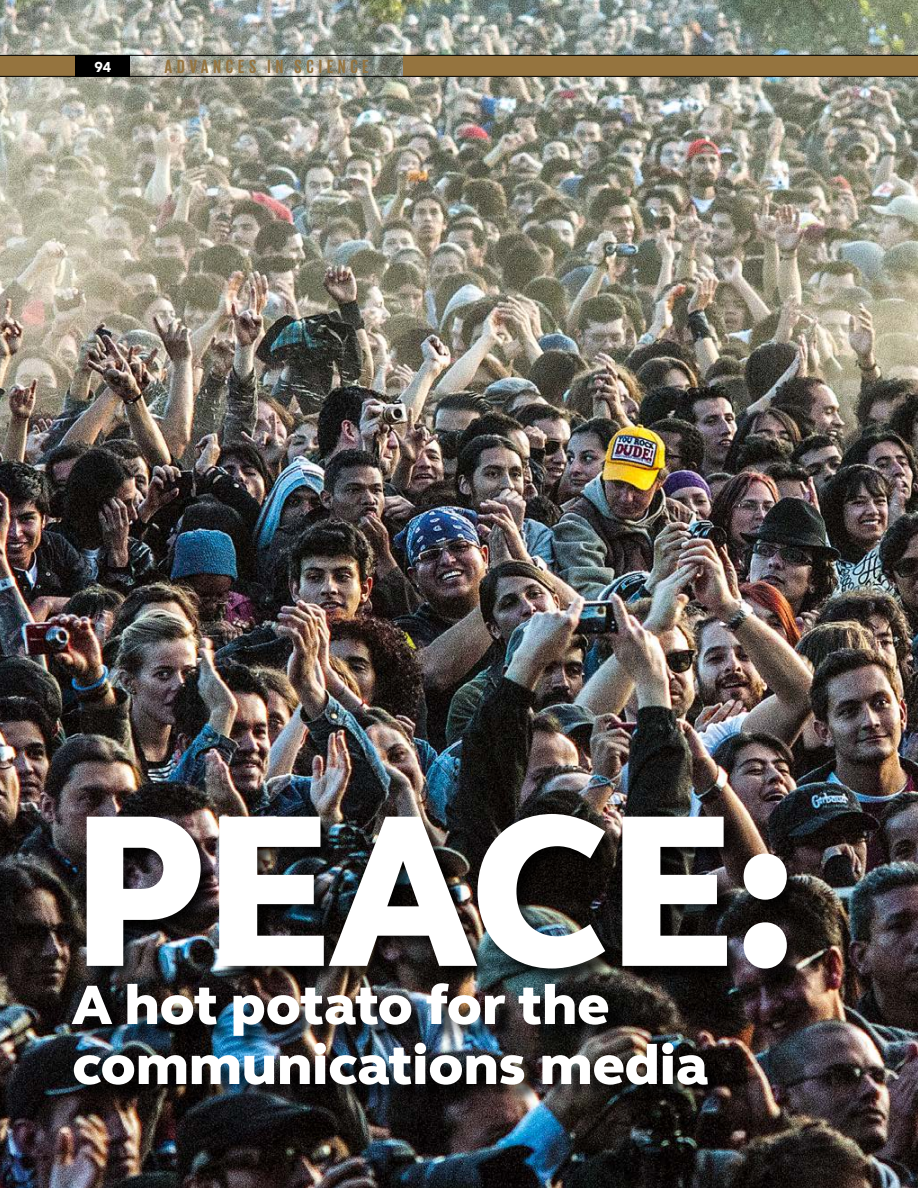
<style>
.page{position:relative;width:918px;height:1188px;background:#fff}
.page>*{position:absolute;margin:0;border:0;box-sizing:border-box;transform-origin:0 0}
.t1{font:800 222px "FS Elliot Pro";color:#fff;scale:.94 1}
.t2{font:800 57px/60px "FS Elliot Pro";color:#fff}
.t3{font:700 19.5px "Giorgio Sans";letter-spacing:.25em;color:#95743f}
.t4{font:900 14.25px "Avenir";color:#fff}
</style>
<div class="page">
<img style="left:0;top:0;width:918px;height:1188px">
<div style="left:87px;top:814px;width:717px;height:171px;background:#000;opacity:.75"></div>
<svg style="left:0;top:55px;width:918px;height:22px;background:#83714e"></svg>
<div style="left:75px;top:985px;width:652px;height:118px;background:#000;opacity:.75"></div>
<p class="t4" style="left:95px;top:55px;width:18px">94</p>
<p class="t3" style="left:165px;top:57px;width:206px">ADVANCES IN SCIENCE</p>
<h1 class="t1" style="left:72px;top:742px;width:772px">PEACE:</h1>
<p class="t2" style="left:72px;top:974px;width:637px">A hot potato for the communications media</p>
</div>
